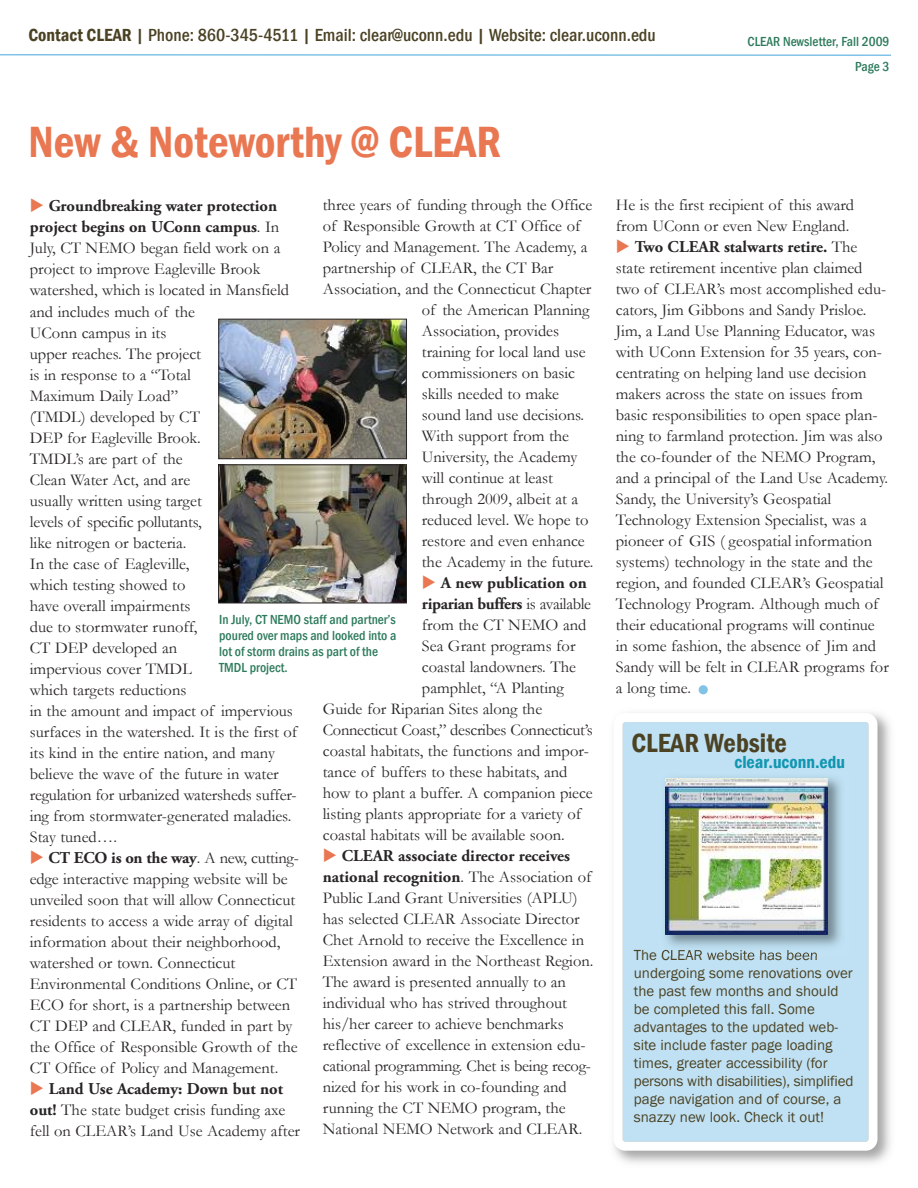
<style>
.page{position:relative;width:918px;height:1188px;background:#fff}
.page>*{position:absolute;margin:0;border:0;box-sizing:border-box;transform-origin:0 0}
.t1{font:45px "Franklin Gothic Demi Cond";color:#e97752}
.t2{font:27px "Franklin Gothic Demi Cond";color:#4b4224}
.t3{font:18px "Franklin Gothic Medium Cond";color:#4b4224}
.t4{font:18px "Franklin Gothic Demi Cond";color:#1196b2}
.t5{font:16.5px/21px "Garamond";color:#282526}
.t6{font:700 16.5px/21px "Adobe Garamond Pro";color:#282526}
.t7{font:16.5px "Garamond";letter-spacing:-.02em;color:#282526}
.t8{font:15px/18px "Franklin Gothic";color:#4b4224}
.t9{font:13.5px/16.2px "Franklin Gothic Medium Cond";color:#2e7b5c;text-align:right}
.s1{font-family:"Franklin Gothic Demi Cond"}
.s2{color:#e97752}
.s3{font-family:"Garamond";font-weight:400}
.s4{font-family:"Adobe Garamond Pro";font-weight:700}
</style>
<div class="page">
<img style="left:613px;top:712px;width:278px;height:452px">
<svg style="left:614px;top:713px;width:263px;height:438px;background:#c9e5f4"></svg>
<svg style="left:0;top:54px;width:891px;height:2px;background:#9ed1ec"></svg>
<img style="left:220px;top:466px;width:185px;height:135px">
<div style="left:218px;top:464px;width:189px;height:139px;border:1px solid #282526"></div>
<img style="left:659px;top:771px;width:189px;height:185px">
<img style="left:659px;top:950px;width:88px;height:6px">
<img style="left:666px;top:778px;width:162px;height:157px">
<div style="left:699px;top:685px;width:9px;height:9px;background:#80c3e7;border-radius:50%"></div>
<img style="left:220px;top:321px;width:185px;height:136px">
<div style="left:218px;top:319px;width:189px;height:140px;border:1px solid #282526"></div>
<p class="t3" style="left:28px;top:23px;width:629px"><span class="s1">Contact CLEAR</span> | Phone: 860-345-4511 | Email: clear@uconn.edu | Website: clear.uconn.edu</p>
<h1 class="t1" style="left:28px;top:112px;width:474px">New &amp; Noteworthy @ CLEAR</h1>
<p class="t9" style="left:748px;top:28px;width:143px;line-height:25.2px">CLEAR Newsletter, Fall 2009<br>Page 3</p>
<p class="t6" style="left:30px;top:196px;width:251px"><span class="s2">◆</span> Groundbreaking water protection project begins on UConn campus<span class="s3">. In</span></p>
<p class="t5" style="left:30px;top:237px;width:269px">July, CT NEMO began field work on a project to improve Eagleville Brook watershed, which is located in Mansfield and includes much of the<br>UConn campus in its<br>upper reaches. The project<br>is in response to a “Total<br>Maximum Daily Load”<br>(TMDL) developed by CT<br>DEP for Eagleville Brook.<br>TMDL’s are part of the<br>Clean Water Act, and are<br>usually written using target<br>levels of specific pollutants,<br>like nitrogen or bacteria.<br>In the case of Eagleville,<br>which testing showed to<br>have overall impairments<br>due to stormwater runoff,<br>CT DEP developed an<br>impervious cover TMDL<br>which targets reductions<br>in the amount and impact of impervious surfaces in the watershed. It is the first of its kind in the entire nation, and many believe the wave of the future in water regulation for urbanized watersheds suffer&shy;ing from stormwater-generated maladies.<br>Stay tuned….</p>
<p class="t6" style="left:30px;top:847px;width:271px"><span class="s2">◆</span> CT ECO is on the way<span class="s3">. A new, cutting-</span></p>
<p class="t5" style="left:30px;top:868px;width:269px">edge interactive mapping website will be unveiled soon that will allow Connecticut residents to access a wide array of digital information about their neighborhood, watershed or town. Connecticut Environmental Conditions Online, or CT ECO for short, is a partnership between CT DEP and CLEAR, funded in part by the Office of Responsible Growth of the CT Office of Policy and Management.</p>
<p class="t6" style="left:30px;top:1078px;width:255px"><span class="s2">◆</span> Land Use Academy: Down but not</p>
<p class="t5" style="left:30px;top:1099px;width:272px"><span class="s4">out!</span> The state budget crisis funding axe fell on CLEAR’s Land Use Academy after</p>
<p class="t5" style="left:323px;top:194px;width:271px">three years of funding through the Office</p>
<p class="t5" style="left:323px;top:215px;width:259px">of Responsible Growth at CT Office of</p>
<p class="t5" style="left:323px;top:236px;width:266px">Policy and Management. The Academy, a</p>
<p class="t5" style="left:323px;top:257px;width:232px">partnership of CLEAR, the CT Bar</p>
<p class="t5" style="left:323px;top:278px;width:270px">Association, and the Connecticut Chapter</p>
<p class="t5" style="left:422px;top:299px;width:169px">of the American Planning</p>
<p class="t5" style="left:422px;top:320px;width:139px">Association, provides</p>
<p class="t5" style="left:422px;top:341px;width:165px">training for local land use</p>
<p class="t5" style="left:422px;top:362px;width:155px">commissioners on basic</p>
<p class="t5" style="left:422px;top:383px;width:139px">skills needed to make</p>
<p class="t5" style="left:422px;top:404px;width:164px">sound land use decisions.</p>
<p class="t5" style="left:422px;top:425px;width:149px">With support from the</p>
<p class="t5" style="left:422px;top:446px;width:157px">University, the Academy</p>
<p class="t5" style="left:422px;top:467px;width:133px">will continue at least</p>
<p class="t5" style="left:422px;top:488px;width:158px">through 2009, albeit at a</p>
<p class="t5" style="left:422px;top:509px;width:168px">reduced level. We hope to</p>
<p class="t5" style="left:422px;top:530px;width:165px">restore and even enhance</p>
<p class="t5" style="left:422px;top:551px;width:173px">the Academy in the future.</p>
<p class="t6" style="left:422px;top:572px;width:171px"><span class="s2">◆</span> A new publication on riparian buffers <span class="s3">is available</span></p>
<p class="t5" style="left:422px;top:614px;width:166px">from the CT NEMO and</p>
<p class="t5" style="left:422px;top:635px;width:155px">Sea Grant programs for</p>
<p class="t5" style="left:422px;top:656px;width:156px">coastal landowners. The</p>
<p class="t5" style="left:422px;top:677px;width:144px">pamphlet, “A Planting</p>
<p class="t5" style="left:323px;top:698px;width:221px">Guide for Riparian Sites along the</p>
<p class="t7" style="left:323px;top:719px;width:272px">Connecticut Coast,” describes Connecticut’s</p>
<p class="t5" style="left:323px;top:740px;width:268px">coastal habitats, the functions and impor-</p>
<p class="t5" style="left:323px;top:761px;width:246px">tance of buffers to these habitats, and</p>
<p class="t5" style="left:323px;top:782px;width:272px">how to plant a buffer. A companion piece</p>
<p class="t5" style="left:323px;top:803px;width:260px">listing plants appropriate for a variety of</p>
<p class="t5" style="left:323px;top:824px;width:244px">coastal habitats will be available soon.</p>
<p class="t6" style="left:323px;top:845px;width:270px"><span class="s2">◆</span> CLEAR associate director receives national recognition<span class="s3">. The Association of</span></p>
<p class="t5" style="left:323px;top:887px;width:272px">Public Land Grant Universities (APLU) has selected CLEAR Associate Director Chet Arnold to receive the Excellence in Extension award in the Northeast Region.<br>The award is presented annually to an individual who has strived throughout his/her career to achieve benchmarks reflective of excellence in extension edu&shy;cational programming. Chet is being recog&shy;nized for his work in co-founding and running the CT NEMO program, the National NEMO Network and CLEAR.</p>
<p class="t9" style="left:219px;top:611px;width:179px;text-align:left">In July, CT NEMO staff and partner’s poured over maps and looked into a lot of storm drains as part of the<br>TMDL project.</p>
<p class="t5" style="left:616px;top:194px;width:240px">He is the first recipient of this award from UConn or even New England.</p>
<p class="t6" style="left:616px;top:237px;width:243px"><span class="s2">◆</span> Two CLEAR stalwarts retire. <span class="s3">The</span></p>
<p class="t5" style="left:616px;top:257px;width:275px">state retirement incentive plan claimed two of CLEAR’s most accomplished edu&shy;cators, Jim Gibbons and Sandy Prisloe.<br>Jim, a Land Use Planning Educator, was with UConn Extension for 35 years, con&shy;centrating on helping land use decision makers across the state on issues from basic responsibilities to open space plan&shy;ning to farmland protection. Jim was also the co-founder of the NEMO Program, and a principal of the Land Use Academy.<br>Sandy, the University’s Geospatial Technology Extension Specialist, was a pioneer of GIS ( geospatial information systems) technology in the state and the region, and founded CLEAR’s Geospatial Technology Program. Although much of their educational programs will continue in some fashion, the absence of Jim and Sandy will be felt in CLEAR programs for a long time.</p>
<h2 class="t2" style="left:631px;top:725px;width:157px">CLEAR Website</h2>
<p class="t4" style="left:734px;top:750px;width:112px">clear.uconn.edu</p>
<p class="t8" style="left:634px;top:946px;width:221px">The CLEAR website has been undergoing some renovations over the past few months and should be completed this fall. Some advantages to the updated web&shy;site include faster page loading times, greater accessibility (for persons with disabilities), simplified page navigation and of course, a snazzy new look. Check it out!</p>
</div>
